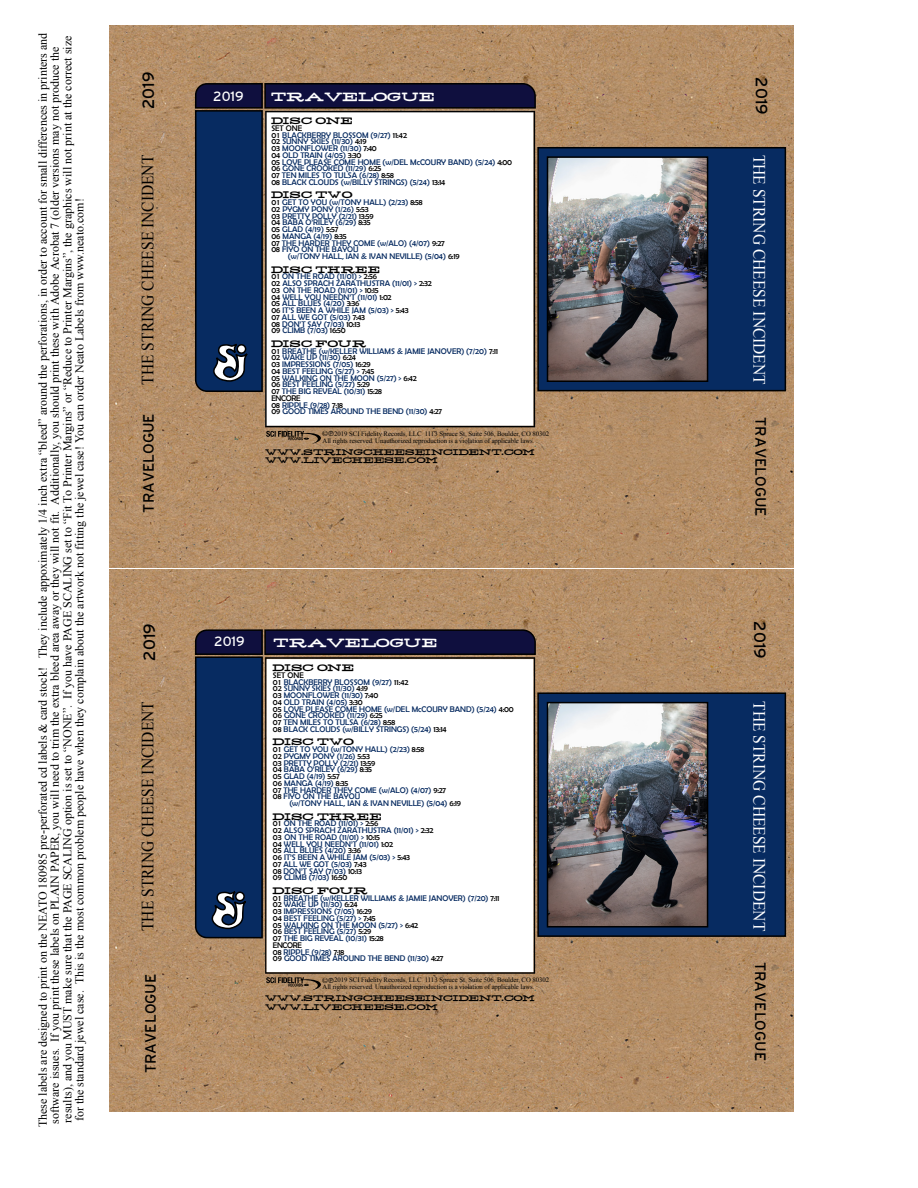
<style>
.page{position:relative;width:918px;height:1188px;background:#fff}
.page>*{position:absolute;margin:0;border:0;box-sizing:border-box;transform-origin:0 0}
.t1{font:17.25px "Times New Roman";color:#fff;scale:.9 1}
.t2{font:17.25px "Times New Roman";color:#000;scale:.9 1}
.t3{font:16.5px "Interstate";color:#000}
.t4{font:15px "Interstate";color:#000}
.t5{font:13.5px "Interstate";color:#fff}
.t6{font:12px/12.3px "Times New Roman";color:#000}
.t7{font:10.5px "Stereo Normal";letter-spacing:.06em;color:#fff}
.t8{font:8.25px/6.8px "Berlin Sans FB";color:#072b61}
.t9{font:8.25px "Stereo Normal";letter-spacing:.06em;color:#000}
.t10{font:7.2px/8.6px "Stereo Normal";letter-spacing:.035em;color:#000}
.t11{font:6.75px/6.8px "Times New Roman";letter-spacing:-.005em;color:#000}
.s1{color:#000}
.s2{font-family:"Circles";font-size:5.25px}
</style>
<div class="page">
<img style="left:109px;top:25px;width:685px;height:542px">
<img style="left:109px;top:570px;width:685px;height:542px">
<svg style="left:265px;top:391px;width:270px;height:36px"></svg>
<img style="left:537px;top:146px;width:250px;height:245px">
<svg style="left:266px;top:431px;width:55px;height:13px"></svg>
<svg style="left:266px;top:977px;width:55px;height:13px"></svg>
<img style="left:537px;top:692px;width:250px;height:244px">
<svg style="left:194px;top:82px;width:343px;height:309px"></svg>
<svg style="left:194px;top:629px;width:343px;height:309px;background:#273354"></svg>
<div style="left:267px;top:659px;width:266px;height:313px;background:#fff"></div>
<p class="t6" style="left:36px;top:1124px;width:1092px;text-indent:-4px;rotate:-90deg">These labels are designed to print on the NEATO 180985 pre-perforated cd labels &amp; card stock! They include appoximately 1/4 inch extra “bleed” around the perforations, in order to account for small differences in printers and software issues. If you print these labels on PLAIN PAPER, you will need to trim the extra bleed area away or they will not fit. Additionally, you should print these with Adobe Acrobat 7 (older versions may not produce the results), and you MUST make sure that the PAGE SCALING option is set to “NONE”. If you have PAGE SCALING set to “Fit To Printer Margins” or “Reduce to Printer Margins”, the graphics will not print at the correct size for the standard jewel case. This is the most common problem people have when they complain about the artwork not fitting the jewel case! You can order Neato Labels from www.neato.com!</p>
<h2 class="t3" style="left:139px;top:109px;width:39px;rotate:-90deg">2019</h2>
<h1 class="t2" style="left:136px;top:385px;width:257px;rotate:-90deg">THE STRING CHEESE INCIDENT</h1>
<h3 class="t4" style="left:140px;top:513px;width:101px;rotate:-90deg">TRAVELOGUE</h3>
<h2 class="t3" style="left:140px;top:661px;width:39px;rotate:-90deg">2019</h2>
<h1 class="t2" style="left:136px;top:931px;width:257px;rotate:-90deg">THE STRING CHEESE INCIDENT</h1>
<h3 class="t4" style="left:142px;top:1073px;width:101px;rotate:-90deg">TRAVELOGUE</h3>
<h3 class="t5" style="left:213px;top:89px;width:32px">2019</h3>
<p class="t7" style="left:271px;top:90px;width:165px">TRAVELOGUE</p>
<p class="t9" style="left:271px;top:116px;width:83px">DISC ONE</p>
<p class="t8" style="left:271px;top:125px;width:242px"><span class="s1">SET ONE<br>01</span> BLACKBERRY BLOSSOM (9/27) <span class="s1">11:42<br>02</span> SUNNY SKIES (11/30) <span class="s1">4:19<br>03</span> MOONFLOWER (11/30) <span class="s1">7:40<br>04</span> OLD TRAIN (4/05) <span class="s1">3:30<br>05</span> LOVE PLEASE COME HOME (w/DEL McCOURY BAND) (5/24) <span class="s1">4:00<br>06</span> GONE CROOKED (11/29) <span class="s1">6:25<br>07</span> TEN MILES TO TULSA (6/28) <span class="s1">8:58<br>08</span> BLACK CLOUDS (w/BILLY STRINGS) (5/24) <span class="s1">13:14</span></p>
<p class="t9" style="left:271px;top:190px;width:82px">DISC TWO</p>
<p class="t8" style="left:271px;top:199px;width:175px"><span class="s1">01</span> GET TO YOU (w/TONY HALL) (2/23) <span class="s1">8:58<br>02</span> PYGMY PONY (1/26) <span class="s1">5:53<br>03</span> PRETTY POLLY (2/21) <span class="s1">13:59<br>04</span> BABA O’RILEY (6/29) <span class="s1">8:35<br>05</span> GLAD (4/19) <span class="s1">5:57<br>06</span> MANGA (4/19) <span class="s1">8:35<br>07</span> THE HARDER THEY COME (w/ALO) (4/07) <span class="s1">9:27<br>08</span> FIYO ON THE BAYOU</p>
<p class="t8" style="left:288px;top:253px;width:173px">(w/TONY HALL, IAN &amp; IVAN NEVILLE) (5/04) <span class="s1">6:19</span></p>
<p class="t9" style="left:271px;top:264px;width:110px">DISC THREE</p>
<p class="t8" style="left:271px;top:273px;width:162px"><span class="s1">01</span> ON THE ROAD (11/01) &gt; <span class="s1">2:56<br>02</span> ALSO SPRACH ZARATHUSTRA (11/01) &gt; <span class="s1">2:32<br>03</span> ON THE ROAD (11/01) &gt; <span class="s1">10:15<br>04</span> WELL YOU NEEDN’T (11/01) <span class="s1">1:02<br>05</span> ALL BLUES (4/20) <span class="s1">3:36<br>06</span> IT’S BEEN A WHILE JAM (5/03) &gt; <span class="s1">5:43<br>07</span> ALL WE GOT (5/03) <span class="s1">7:43<br>08</span> DON’T SAY (7/03) <span class="s1">10:13<br>09</span> CLIMB (7/03) <span class="s1">16:50</span></p>
<p class="t9" style="left:271px;top:338px;width:97px">DISC FOUR</p>
<p class="t8" style="left:271px;top:347px;width:228px"><span class="s1">01</span> BREATHE (w/KELLER WILLIAMS &amp; JAMIE JANOVER) (7/20) <span class="s1">7:11<br>02</span> WAKE UP (11/30) <span class="s1">6:24<br>03</span> IMPRESSIONS (7/05) <span class="s1">16:29<br>04</span> BEST FEELING (5/27) &gt; <span class="s1">7:45<br>05</span> WALKING ON THE MOON (5/27) &gt; <span class="s1">6:42<br>06</span> BEST FEELING (5/27) <span class="s1">5:29<br>07</span> THE BIG REVEAL (10/31) <span class="s1">15:28<br>ENCORE<br>08</span> RIPPLE (9/28) <span class="s1">7:18<br>09</span> GOOD TIMES AROUND THE BEND (11/30) <span class="s1">4:27</span></p>
<p class="t11" style="left:323px;top:430px;width:228px"><span class="s2">çπ</span>2019 SCI Fidelity Records, LLC 1113 Spruce St, Suite 506, Boulder, CO 80302<br>All rights reserved. Unauthorized reproduction is a violation of applicable laws.</p>
<p class="t10" style="left:265px;top:448px;width:271px">WWW.STRINGCHEESEINCIDENT.COM<br>WWW.LIVECHEESE.COM</p>
<h3 class="t5" style="left:214px;top:634px;width:32px">2019</h3>
<p class="t7" style="left:274px;top:636px;width:165px">TRAVELOGUE</p>
<p class="t9" style="left:273px;top:663px;width:83px">DISC ONE</p>
<p class="t8" style="left:273px;top:672px;width:242px"><span class="s1">SET ONE<br>01</span> BLACKBERRY BLOSSOM (9/27) <span class="s1">11:42<br>02</span> SUNNY SKIES (11/30) <span class="s1">4:19<br>03</span> MOONFLOWER (11/30) <span class="s1">7:40<br>04</span> OLD TRAIN (4/05) <span class="s1">3:30<br>05</span> LOVE PLEASE COME HOME (w/DEL McCOURY BAND) (5/24) <span class="s1">4:00<br>06</span> GONE CROOKED (11/29) <span class="s1">6:25<br>07</span> TEN MILES TO TULSA (6/28) <span class="s1">8:58<br>08</span> BLACK CLOUDS (w/BILLY STRINGS) (5/24) <span class="s1">13:14</span></p>
<p class="t9" style="left:273px;top:737px;width:82px">DISC TWO</p>
<p class="t8" style="left:273px;top:746px;width:175px"><span class="s1">01</span> GET TO YOU (w/TONY HALL) (2/23) <span class="s1">8:58<br>02</span> PYGMY PONY (1/26) <span class="s1">5:53<br>03</span> PRETTY POLLY (2/21) <span class="s1">13:59<br>04</span> BABA O’RILEY (6/29) <span class="s1">8:35<br>05</span> GLAD (4/19) <span class="s1">5:57<br>06</span> MANGA (4/19) <span class="s1">8:35<br>07</span> THE HARDER THEY COME (w/ALO) (4/07) <span class="s1">9:27<br>08</span> FIYO ON THE BAYOU</p>
<p class="t8" style="left:289px;top:800px;width:173px">(w/TONY HALL, IAN &amp; IVAN NEVILLE) (5/04) <span class="s1">6:19</span></p>
<p class="t9" style="left:273px;top:811px;width:110px">DISC THREE</p>
<p class="t8" style="left:273px;top:820px;width:162px"><span class="s1">01</span> ON THE ROAD (11/01) &gt; <span class="s1">2:56<br>02</span> ALSO SPRACH ZARATHUSTRA (11/01) &gt; <span class="s1">2:32<br>03</span> ON THE ROAD (11/01) &gt; <span class="s1">10:15<br>04</span> WELL YOU NEEDN’T (11/01) <span class="s1">1:02<br>05</span> ALL BLUES (4/20) <span class="s1">3:36<br>06</span> IT’S BEEN A WHILE JAM (5/03) &gt; <span class="s1">5:43<br>07</span> ALL WE GOT (5/03) <span class="s1">7:43<br>08</span> DON’T SAY (7/03) <span class="s1">10:13<br>09</span> CLIMB (7/03) <span class="s1">16:50</span></p>
<p class="t9" style="left:273px;top:885px;width:97px">DISC FOUR</p>
<p class="t8" style="left:273px;top:894px;width:228px"><span class="s1">01</span> BREATHE (w/KELLER WILLIAMS &amp; JAMIE JANOVER) (7/20) <span class="s1">7:11<br>02</span> WAKE UP (11/30) <span class="s1">6:24<br>03</span> IMPRESSIONS (7/05) <span class="s1">16:29<br>04</span> BEST FEELING (5/27) &gt; <span class="s1">7:45<br>05</span> WALKING ON THE MOON (5/27) &gt; <span class="s1">6:42<br>06</span> BEST FEELING (5/27) <span class="s1">5:29<br>07</span> THE BIG REVEAL (10/31) <span class="s1">15:28<br>ENCORE<br>08</span> RIPPLE (9/28) <span class="s1">7:18<br>09</span> GOOD TIMES AROUND THE BEND (11/30) <span class="s1">4:27</span></p>
<p class="t11" style="left:323px;top:977px;width:228px"><span class="s2">çπ</span>2019 SCI Fidelity Records, LLC 1113 Spruce St, Suite 506, Boulder, CO 80302<br>All rights reserved. Unauthorized reproduction is a violation of applicable laws.</p>
<p class="t10" style="left:265px;top:994px;width:271px">WWW.STRINGCHEESEINCIDENT.COM<br>WWW.LIVECHEESE.COM</p>
<h2 class="t3" style="left:771px;top:77px;width:39px;rotate:90deg">2019</h2>
<h1 class="t1" style="left:771px;top:155px;width:257px;rotate:90deg">THE STRING CHEESE INCIDENT</h1>
<h3 class="t4" style="left:769px;top:417px;width:101px;rotate:90deg">TRAVELOGUE</h3>
<h2 class="t3" style="left:769px;top:621px;width:39px;rotate:90deg">2019</h2>
<h1 class="t1" style="left:771px;top:701px;width:257px;rotate:90deg">THE STRING CHEESE INCIDENT</h1>
<h3 class="t4" style="left:769px;top:962px;width:101px;rotate:90deg">TRAVELOGUE</h3>
</div>
